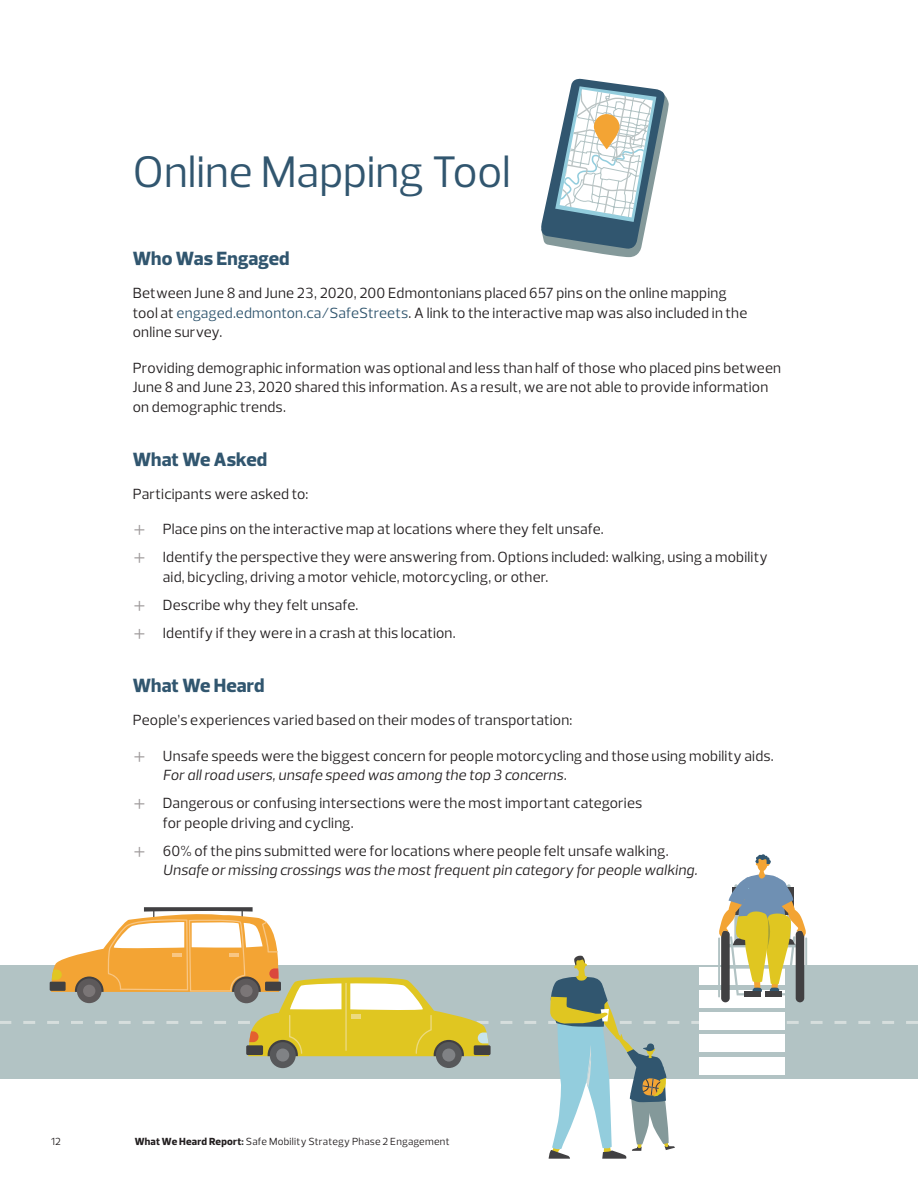
<style>
.page{position:relative;width:918px;height:1188px;background:#fff}
.page>*{position:absolute;margin:0;border:0;box-sizing:border-box;transform-origin:0 0}
.PE_Subtitle_Doc{font:45px "Prelo";color:#31566f}
.PE_Heading_Doc{font:800 19.5px "Prelo";letter-spacing:.005em;color:#31566f}
.PE_Body_List_Doc{font:15px/19.5px "Prelo";letter-spacing:.01em;color:#231f20}
.PE_Body_Doc{font:15px/19.5px "Prelo";letter-spacing:.01em;color:#231f20}
.PE_Body_List_Doc_Las{font:italic 15px/19.5px "Prelo";letter-spacing:.005em;color:#231f20}
.PE_Body_List_Doc_Las-2{font:15px "Prelo";letter-spacing:.01em;color:#231f20}
.t1{font:10.5px "Prelo";letter-spacing:.02em;color:#231f20}
.s1{color:#31566f}
.s2{font-weight:300;font-size:27px;color:#9e9a9b}
.s3{font-style:italic}
.s4{font-weight:300;font-style:normal;font-size:27px;color:#9e9a9b}
.s5{font-style:normal}
.s6{font-weight:800}
.s7{font-weight:800;color:#414042}
</style>
<div class="page">
<svg style="left:541px;top:78px;width:128px;height:179px"></svg>
<svg style="left:594px;top:114px;width:26px;height:35px"></svg>
<svg style="left:0;top:854px;width:918px;height:305px"></svg>
<p class="PE_Subtitle_Doc" style="left:133px;top:144px;width:379px">Online Mapping Tool</p>
<p class="PE_Heading_Doc" style="left:133px;top:247px;width:158px">Who Was Engaged</p>
<p class="PE_Body_Doc" style="left:133px;top:283px;width:616px">Between June 8 and June 23, 2020, 200 Edmontonians placed 657 pins on the online mapping tool at <span class="s1">engaged.edmonton.ca/SafeStreets</span>. A link to the interactive map was also included in the online survey.</p>
<p class="PE_Body_Doc" style="left:133px;top:358px;width:650px">Providing demographic information was optional and less than half of those who placed pins between<br>June 8 and June 23, 2020 shared this information. As a result, we are not able to provide information on demographic trends.</p>
<p class="PE_Heading_Doc" style="left:133px;top:447px;width:136px">What We Asked</p>
<p class="PE_Body_Doc" style="left:133px;top:484px;width:177px">Participants were asked to:</p>
<p class="PE_Body_List_Doc" style="left:133px;top:520px;width:472px"><span class="s2">+</span> Place pins on the interactive map at locations where they felt unsafe.</p>
<p class="PE_Body_List_Doc" style="left:163px;top:548px;width:607px;text-indent:-30px"><span class="s2">+</span> Identify the perspective they were answering from. Options included: walking, using a mobility aid, bicycling, driving a motor vehicle, motorcycling, or other.</p>
<p class="PE_Body_List_Doc" style="left:133px;top:595px;width:227px"><span class="s2">+</span> Describe why they felt unsafe.</p>
<p class="PE_Body_List_Doc_Las-2" style="left:133px;top:624px;width:324px"><span class="s2">+</span> Identify if they were in a crash at this location.</p>
<p class="PE_Heading_Doc" style="left:133px;top:673px;width:133px">What We Heard</p>
<p class="PE_Body_Doc" style="left:133px;top:710px;width:441px">People’s experiences varied based on their modes of transportation:</p>
<p class="PE_Body_List_Doc" style="left:163px;top:746px;width:613px;text-indent:-30px"><span class="s2">+</span> Unsafe speeds were the biggest concern for people motorcycling and those using mobility aids.<br><span class="s3">For all road users, unsafe speed was among the top 3 concerns.</span></p>
<p class="PE_Body_List_Doc" style="left:163px;top:793px;width:481px;text-indent:-30px"><span class="s2">+</span> Dangerous or confusing intersections were the most important categories for people driving and cycling.</p>
<p class="PE_Body_List_Doc_Las" style="left:163px;top:841px;width:536px;text-indent:-30px"><span class="s4">+</span> <span class="s5">60% of the pins submitted were for locations where people felt unsafe walking.<br></span>Unsafe or missing crossings was the most frequent pin category for people walking.</p>
<p class="t1" style="left:51px;top:1135px;width:11px">12</p>
<p class="t1" style="left:135px;top:1135px;width:316px"><span class="s6">What We Heard Report</span><span class="s7">:</span> Safe Mobility Strategy Phase 2 Engagement</p>
</div>
